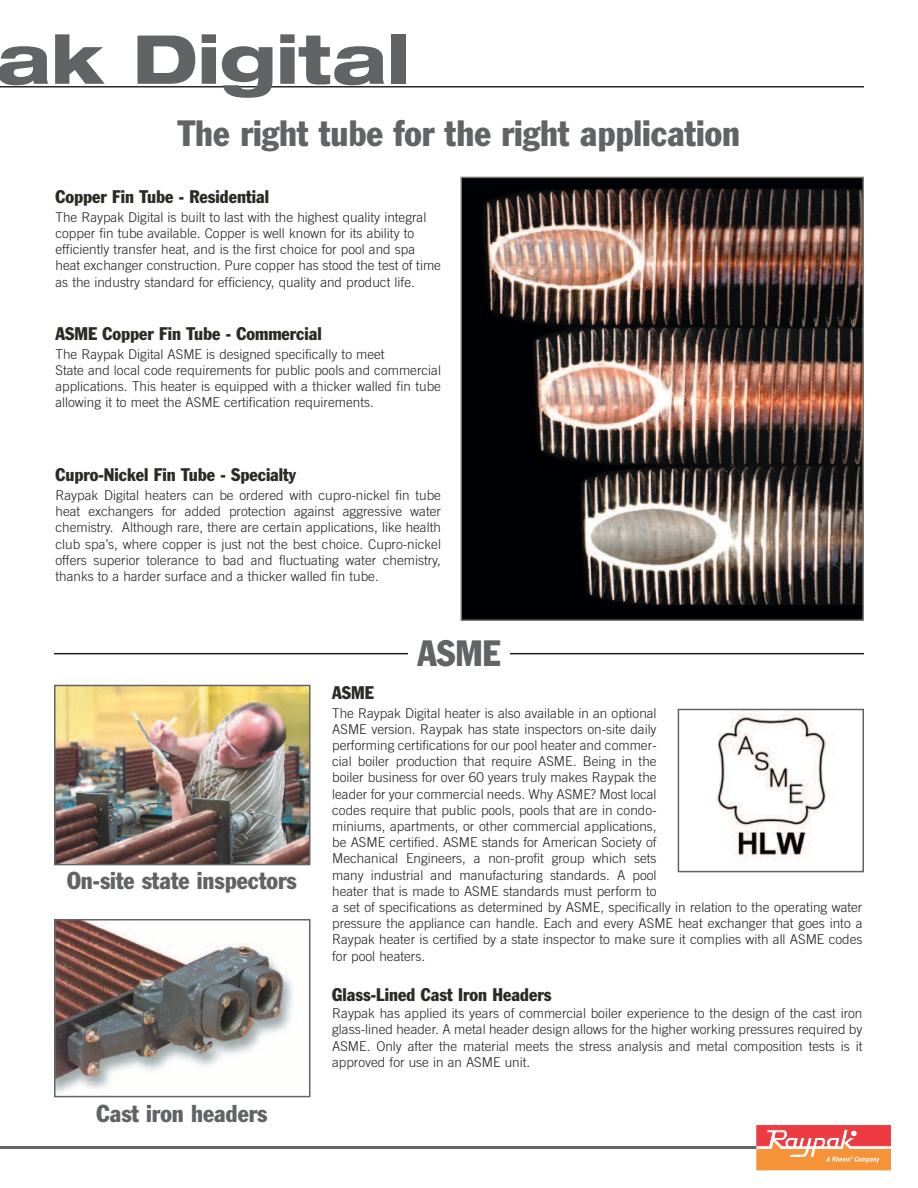
<style>
.page{position:relative;width:918px;height:1188px;background:#fff}
.page>*{position:absolute;margin:0;border:0;box-sizing:border-box;transform-origin:0 0}
.t1{font:800 expanded 67.5px "Helvetica Neue";color:#616365}
.t2{font:condensed 36px "Franklin Gothic";color:#616365}
.t3{font:condensed 24px "Franklin Gothic";color:#616365}
.t4{font:condensed 18px "Franklin Gothic";color:#2b2b25}
.t5{font:300 13.5px/16.2px "Trade Gothic";color:#231f20}
</style>
<div class="page">
<hr style="left:0;top:86px;width:864px;height:2px;background:#2b2b25">
<img style="left:716px;top:712px;width:119px;height:148px">
<div style="left:678px;top:709px;width:186px;height:163px;border:2px solid #616365"></div>
<img style="left:57px;top:688px;width:250px;height:174px">
<div style="left:54px;top:685px;width:256px;height:180px;border:2px solid #616365"></div>
<img style="left:57px;top:922px;width:236px;height:172px">
<div style="left:54px;top:919px;width:256px;height:178px;border:2px solid #616365"></div>
<hr style="left:54px;top:653px;width:354px;height:1px;background:#231f20">
<hr style="left:510px;top:653px;width:354px;height:1px;background:#231f20">
<hr style="left:0;top:1146px;width:808px;height:3px;background:#616365">
<svg style="left:757px;top:1125px;width:134px;height:45px;background:#f4815b"></svg>
<img style="left:463px;top:180px;width:398px;height:438px">
<div style="left:460px;top:177px;width:404px;height:444px;border:2px solid #7e7a6f"></div>
<h1 class="t1" style="left:-4px;top:34px;width:415px">ak Digital</h1>
<h2 class="t2" style="left:178px;top:120px;width:564px">The right tube for the right application</h2>
<h3 class="t4" style="left:56px;top:190px;width:215px">Copper Fin Tube - Residential</h3>
<p class="t5" style="left:55px;top:210px;width:387px">The Raypak Digital is built to last with the highest quality integral copper fin tube available. Copper is well known for its ability to efficiently transfer heat, and is the first choice for pool and spa heat exchanger construction. Pure copper has stood the test of time as the industry standard for efficiency, quality and product life.</p>
<h3 class="t4" style="left:56px;top:327px;width:268px">ASME Copper Fin Tube - Commercial</h3>
<p class="t5" style="left:55px;top:347px;width:387px">The Raypak Digital ASME is designed specifically to meet<br>State and local code requirements for public pools and commercial applications. This heater is equipped with a thicker walled fin tube allowing it to meet the ASME certification requirements.</p>
<h3 class="t4" style="left:56px;top:469px;width:242px">Cupro-Nickel Fin Tube - Specialty</h3>
<p class="t5" style="left:55px;top:488px;width:387px;text-align:justify">Raypak Digital heaters can be ordered with cupro-nickel fin tube heat exchangers for added protection against aggressive water chemistry. Although rare, there are certain applications, like health club spa’s, where copper is just not the best choice. Cupro-nickel offers superior tolerance to bad and fluctuating water chemistry, thanks to a harder surface and a thicker walled fin tube.</p>
<h3 class="t3" style="left:67px;top:872px;width:231px">On-site state inspectors</h3>
<h3 class="t3" style="left:96px;top:1105px;width:173px">Cast iron headers</h3>
<h2 class="t2" style="left:417px;top:641px;width:85px">ASME</h2>
<h3 class="t4" style="left:332px;top:686px;width:43px">ASME</h3>
<p class="t5" style="left:332px;top:706px;width:532px">The Raypak Digital heater is also available in an optional<br>ASME version. Raypak has state inspectors on-site daily<br>performing certifications for our pool heater and commer-<br>cial boiler production that require ASME. Being in the<br>boiler business for over 60 years truly makes Raypak the<br>leader for your commercial needs. Why ASME? Most local<br>codes require that public pools, pools that are in condo-<br>miniums, apartments, or other commercial applications,<br>be ASME certified. ASME stands for American Society of<br>Mechanical Engineers, a non-profit group which sets<br>many industrial and manufacturing standards. A pool<br>heater that is made to ASME standards must perform to<br>a set of specifications as determined by ASME, specifically in relation to the operating water pressure the appliance can handle. Each and every ASME heat exchanger that goes into a Raypak heater is certified by a state inspector to make sure it complies with all ASME codes for pool heaters.</p>
<h3 class="t4" style="left:332px;top:989px;width:221px">Glass-Lined Cast Iron Headers</h3>
<p class="t5" style="left:332px;top:1006px;width:532px;text-align:justify">Raypak has applied its years of commercial boiler experience to the design of the cast iron glass-lined header. A metal header design allows for the higher working pressures required by ASME. Only after the material meets the stress analysis and metal composition tests is it approved for use in an ASME unit.</p>
</div>
